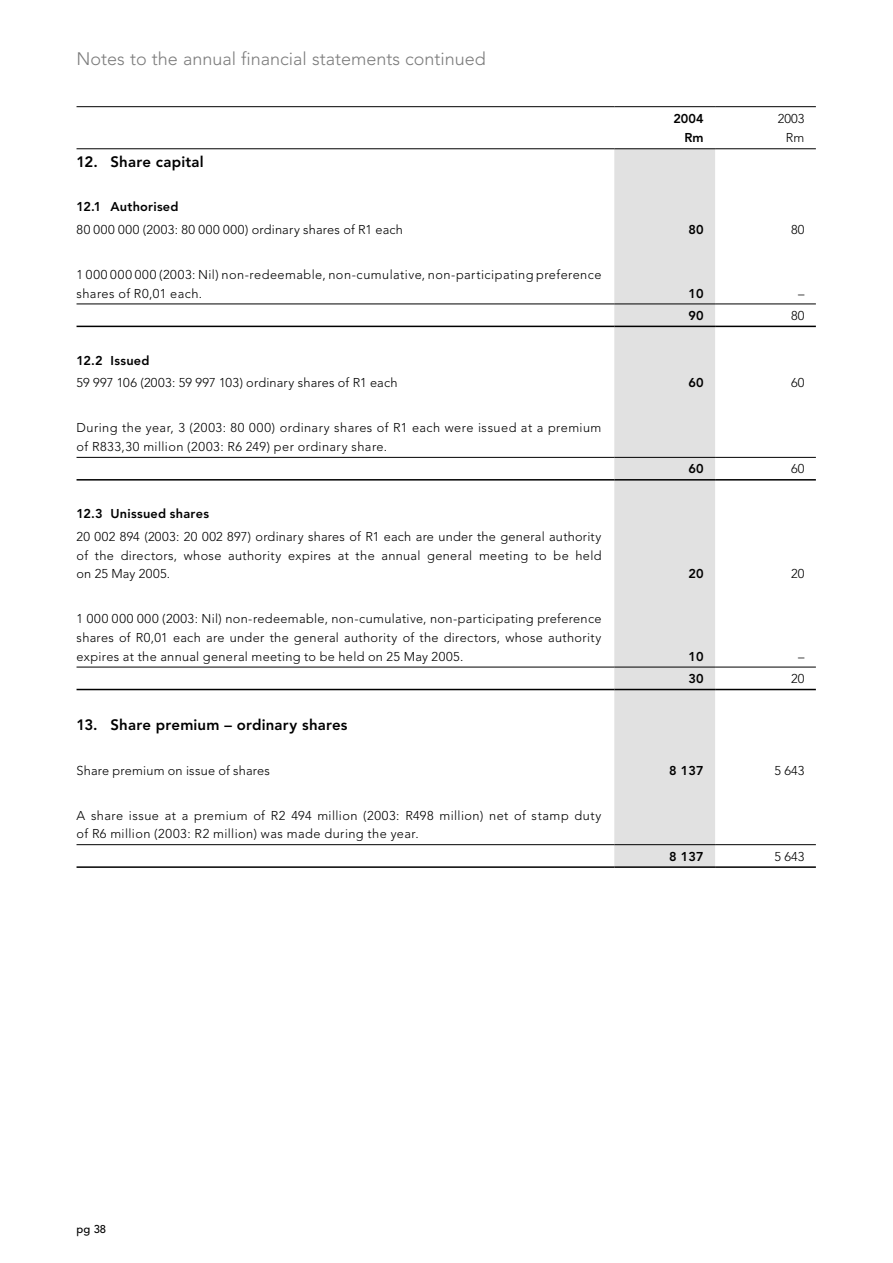
<style>
.page{position:relative;width:893px;height:1263px;background:#fff}
.page>*{position:absolute;margin:0;border:0;box-sizing:border-box;transform-origin:0 0}
.t1{font:300 18px "Avenir";color:#7c7c7c}
.t2{font:800 15px "Avenir";letter-spacing:.01em;color:#000}
.t3{font:300 12.75px/18.8px "Avenir";letter-spacing:.03em;color:#000}
.t4{font:800 12.75px/18.8px "Avenir";letter-spacing:.015em;color:#000;text-align:right}
.t5{font:500 11.25px "Avenir";color:#000}
</style>
<div class="page">
<div style="left:614px;top:149px;width:101px;height:717px;background:#e1e1e1"></div>
<hr style="left:77px;top:148px;width:436px;height:1px;background:#000">
<hr style="left:513px;top:148px;width:101px;height:1px;background:#000">
<hr style="left:614px;top:148px;width:101px;height:1px;background:#000">
<hr style="left:715px;top:148px;width:101px;height:1px;background:#000">
<hr style="left:77px;top:106px;width:436px;height:1px;background:#000">
<hr style="left:513px;top:106px;width:101px;height:1px;background:#000">
<hr style="left:614px;top:106px;width:101px;height:1px;background:#000">
<hr style="left:715px;top:106px;width:101px;height:1px;background:#000">
<hr style="left:77px;top:304px;width:436px;height:1px;background:#000">
<hr style="left:513px;top:304px;width:101px;height:1px;background:#000">
<hr style="left:614px;top:304px;width:101px;height:1px;background:#000">
<hr style="left:715px;top:304px;width:101px;height:1px;background:#000">
<hr style="left:77px;top:326px;width:436px;height:1px;background:#000">
<hr style="left:513px;top:326px;width:101px;height:1px;background:#000">
<hr style="left:614px;top:326px;width:101px;height:1px;background:#000">
<hr style="left:715px;top:326px;width:101px;height:1px;background:#000">
<hr style="left:77px;top:457px;width:436px;height:1px;background:#000">
<hr style="left:513px;top:457px;width:101px;height:1px;background:#000">
<hr style="left:614px;top:457px;width:101px;height:1px;background:#000">
<hr style="left:715px;top:457px;width:101px;height:1px;background:#000">
<hr style="left:77px;top:479px;width:436px;height:2px;background:#000">
<hr style="left:513px;top:479px;width:101px;height:2px;background:#000">
<hr style="left:614px;top:479px;width:101px;height:2px;background:#000">
<hr style="left:715px;top:479px;width:101px;height:2px;background:#000">
<hr style="left:77px;top:667px;width:436px;height:1px;background:#000">
<hr style="left:513px;top:667px;width:101px;height:1px;background:#000">
<hr style="left:614px;top:667px;width:101px;height:1px;background:#000">
<hr style="left:715px;top:667px;width:101px;height:1px;background:#000">
<hr style="left:77px;top:689px;width:436px;height:1px;background:#000">
<hr style="left:513px;top:689px;width:101px;height:1px;background:#000">
<hr style="left:614px;top:689px;width:101px;height:1px;background:#000">
<hr style="left:715px;top:689px;width:101px;height:1px;background:#000">
<hr style="left:77px;top:844px;width:436px;height:1px;background:#000">
<hr style="left:513px;top:844px;width:101px;height:1px;background:#000">
<hr style="left:614px;top:844px;width:101px;height:1px;background:#000">
<hr style="left:715px;top:844px;width:101px;height:1px;background:#000">
<hr style="left:77px;top:866px;width:436px;height:2px;background:#000">
<hr style="left:513px;top:866px;width:101px;height:2px;background:#000">
<hr style="left:614px;top:866px;width:101px;height:2px;background:#000">
<hr style="left:715px;top:866px;width:101px;height:2px;background:#000">
<h1 class="t1" style="left:77px;top:48px;width:411px">Notes to the annual financial statements continued</h1>
<p class="t4" style="left:673px;top:109px;width:32px">2004<br>Rm</p>
<p class="t3" style="left:778px;top:109px;width:28px;text-align:right">2003<br>Rm</p>
<p class="t2" style="left:77px;top:152px;width:129px">12. Share capital</p>
<p class="t4" style="left:77px;top:198px;width:103px">12.1 Authorised</p>
<p class="t3" style="left:77px;top:220px;width:328px">80 000 000 (2003: 80 000 000) ordinary shares of R1 each</p>
<p class="t4" style="left:688px;top:220px;width:17px">80</p>
<p class="t3" style="left:791px;top:220px;width:15px">80</p>
<p class="t3" style="left:77px;top:265px;width:526px">1 000 000 000 (2003: Nil) non-redeemable, non-cumulative, non-participating preference shares of R0,01 each.</p>
<p class="t4" style="left:688px;top:284px;width:17px">10</p>
<p class="t3" style="left:798px;top:284px;width:8px">–</p>
<p class="t4" style="left:688px;top:306px;width:17px">90</p>
<p class="t3" style="left:791px;top:306px;width:15px">80</p>
<p class="t4" style="left:77px;top:351px;width:74px">12.2 Issued</p>
<p class="t3" style="left:77px;top:374px;width:323px">59 997 106 (2003: 59 997 103) ordinary shares of R1 each</p>
<p class="t4" style="left:688px;top:373px;width:17px">60</p>
<p class="t3" style="left:791px;top:374px;width:15px">60</p>
<p class="t3" style="left:77px;top:418px;width:526px">During the year, 3 (2003: 80 000) ordinary shares of R1 each were issued at a premium of R833,30 million (2003: R6 249) per ordinary share.</p>
<p class="t4" style="left:688px;top:460px;width:17px">60</p>
<p class="t3" style="left:791px;top:460px;width:15px">60</p>
<p class="t4" style="left:77px;top:504px;width:134px">12.3 Unissued shares</p>
<p class="t3" style="left:77px;top:527px;width:526px;text-align:justify">20 002 894 (2003: 20 002 897) ordinary shares of R1 each are under the general authority of the directors, whose authority expires at the annual general meeting to be held on 25 May 2005.</p>
<p class="t4" style="left:688px;top:564px;width:17px">20</p>
<p class="t3" style="left:791px;top:564px;width:15px">20</p>
<p class="t3" style="left:77px;top:609px;width:526px;text-align:justify">1 000 000 000 (2003: Nil) non-redeemable, non-cumulative, non-participating preference shares of R0,01 each are under the general authority of the directors, whose authority expires at the annual general meeting to be held on 25 May 2005.</p>
<p class="t4" style="left:688px;top:647px;width:17px">10</p>
<p class="t3" style="left:798px;top:647px;width:8px">–</p>
<p class="t4" style="left:688px;top:669px;width:17px">30</p>
<p class="t3" style="left:791px;top:669px;width:15px">20</p>
<p class="t2" style="left:77px;top:716px;width:272px">13. Share premium – ordinary shares</p>
<p class="t3" style="left:77px;top:761px;width:195px">Share premium on issue of shares</p>
<p class="t4" style="left:669px;top:761px;width:36px">8 137</p>
<p class="t3" style="left:775px;top:761px;width:31px">5 643</p>
<p class="t3" style="left:77px;top:806px;width:526px">A share issue at a premium of R2 494 million (2003: R498 million) net of stamp duty of R6 million (2003: R2 million) was made during the year.</p>
<p class="t4" style="left:669px;top:847px;width:36px">8 137</p>
<p class="t3" style="left:775px;top:847px;width:31px">5 643</p>
<p class="t5" style="left:77px;top:1223px;width:31px">pg 38</p>
</div>
